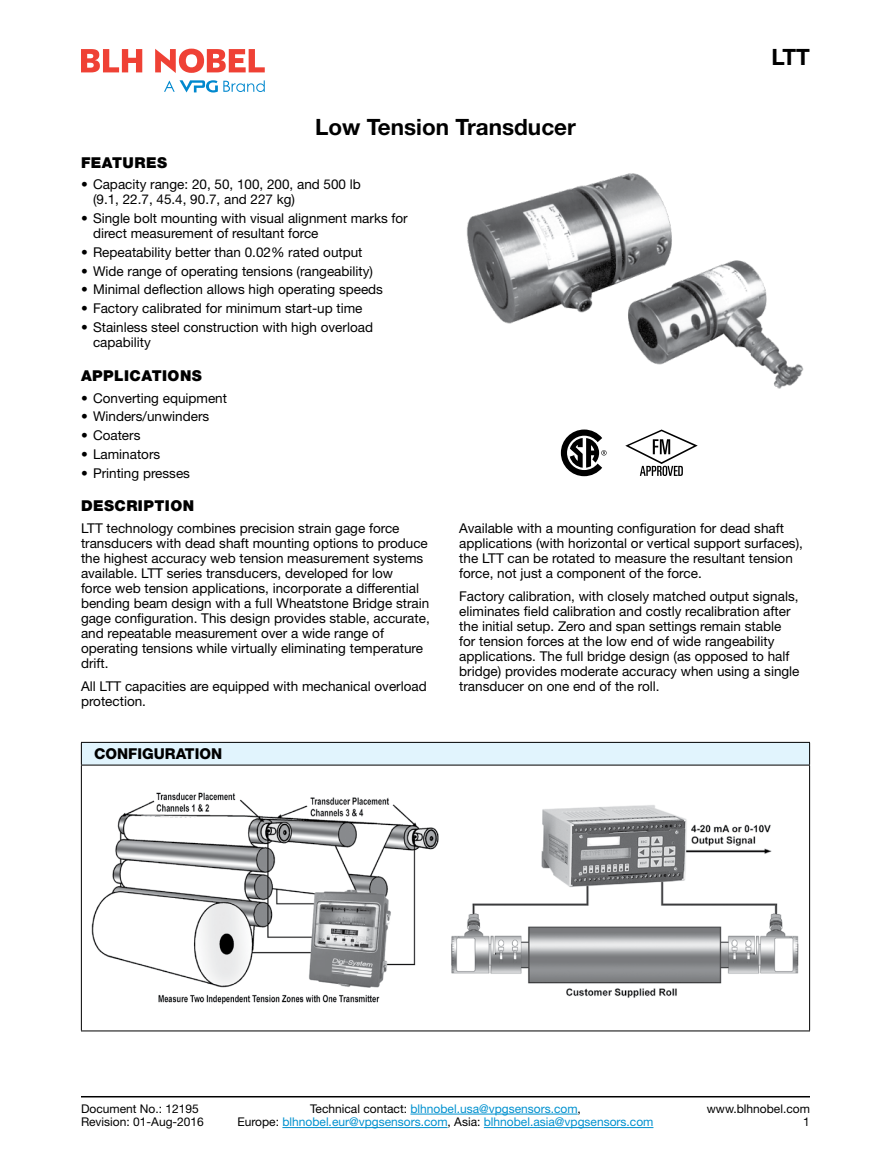
<style>
.page{position:relative;width:891px;height:1175px;background:#fff}
.page>*{position:absolute;margin:0;border:0;box-sizing:border-box;transform-origin:0 0}
.Part_Model_Number_Ri{font:700 22.5px "Helvetica Neue LT Std";color:#000}
.Body_Heading{font:900 15px "Helvetica Neue LT Std";letter-spacing:.03em;color:#000}
.Table_Heading{font:800 15px "Helvetica Neue LT Std";color:#000}
.Body_Text{font:13.5px/15px "Helvetica Neue LT Std";color:#000}
.t1{font:12px/13.5px "Helvetica Neue LT Std";color:#0091cf;text-align:center}
.Rev-Date-Left{font:12px "Helvetica Neue LT Std";color:#000}
.Document_Number_Left{font:12px "Helvetica Neue LT Std";color:#000}
.Footer_Right{font:12px "Helvetica Neue LT Std";color:#000}
.s1{color:#000}
</style>
<div class="page">
<hr style="left:410px;top:1113px;width:168px;height:1px;background:#0091cf">
<hr style="left:282px;top:1127px;width:166px;height:1px;background:#0091cf">
<hr style="left:484px;top:1127px;width:169px;height:1px;background:#0091cf">
<hr style="left:81px;top:1096px;width:729px;height:1px;background:#000">
<svg style="left:81px;top:49px;width:61px;height:23px"></svg>
<svg style="left:155px;top:49px;width:110px;height:24px"></svg>
<svg style="left:164px;top:80px;width:101px;height:12px"></svg>
<img style="left:466px;top:173px;width:338px;height:216px">
<div style="left:81px;top:742px;width:729px;height:23px;background:#e1f4fd"></div>
<hr style="left:809px;top:765px;width:1px;height:265px;background:#000">
<svg style="left:809px;top:743px;width:1px;height:21px"></svg>
<hr style="left:81px;top:765px;width:1px;height:265px;background:#000">
<hr style="left:81px;top:742px;width:729px;height:1px;background:#000">
<svg style="left:81px;top:742px;width:1px;height:22px"></svg>
<hr style="left:81px;top:764px;width:729px;height:1px;background:#000">
<hr style="left:81px;top:1030px;width:729px;height:1px;background:#000">
<img style="left:91px;top:792px;width:348px;height:213px">
<img style="left:451px;top:805px;width:348px;height:193px">
<svg style="left:561px;top:429px;width:46px;height:47px"></svg>
<svg style="left:625px;top:429px;width:73px;height:47px"></svg>
<p class="Part_Model_Number_Ri" style="left:315px;top:113px;width:262px">Low Tension Transducer</p>
<p class="Part_Model_Number_Ri" style="left:772px;top:43px;width:40px">LTT</p>
<p class="Body_Heading" style="left:81px;top:153px;width:88px">FEATURES</p>
<p class="Body_Text" style="left:93px;top:177px;width:269px;text-indent:-12px">• Capacity range: 20, 50, 100, 200, and 500 lb (9.1, 22.7, 45.4, 90.7, and 227 kg)</p>
<p class="Body_Text" style="left:93px;top:211px;width:316px;text-indent:-12px">• Single bolt mounting with visual alignment marks for direct measurement of resultant force</p>
<p class="Body_Text" style="left:81px;top:244px;width:283px">• Repeatability better than 0.02% rated output</p>
<p class="Body_Text" style="left:81px;top:263px;width:294px">• Wide range of operating tensions (rangeability)</p>
<p class="Body_Text" style="left:81px;top:282px;width:304px">• Minimal deflection allows high operating speeds</p>
<p class="Body_Text" style="left:81px;top:301px;width:283px">• Factory calibrated for minimum start-up time</p>
<p class="Body_Text" style="left:93px;top:319px;width:282px;text-indent:-12px">• Stainless steel construction with high overload capability</p>
<p class="Body_Heading" style="left:81px;top:366px;width:122px">APPLICATIONS</p>
<p class="Body_Text" style="left:81px;top:390px;width:148px">• Converting equipment</p>
<p class="Body_Text" style="left:81px;top:409px;width:130px">• Winders/unwinders</p>
<p class="Body_Text" style="left:81px;top:427px;width:61px">• Coaters</p>
<p class="Body_Text" style="left:81px;top:446px;width:81px">• Laminators</p>
<p class="Body_Text" style="left:81px;top:465px;width:111px">• Printing presses</p>
<p class="Body_Heading" style="left:81px;top:497px;width:115px">DESCRIPTION</p>
<p class="Body_Text" style="left:81px;top:520px;width:350px">LTT technology combines precision strain gage force transducers with dead shaft mounting options to produce the highest accuracy web tension measurement systems available. LTT series transducers, developed for low<br>force web tension applications, incorporate a differential bending beam design with a full Wheatstone Bridge strain gage configuration. This design provides stable, accurate, and repeatable measurement over a wide range of operating tensions while virtually eliminating temperature drift.</p>
<p class="Body_Text" style="left:81px;top:678px;width:347px">All LTT capacities are equipped with mechanical overload protection.</p>
<p class="Table_Heading" style="left:94px;top:745px;width:130px">CONFIGURATION</p>
<p class="Body_Text" style="left:459px;top:520px;width:345px">Available with a mounting configuration for dead shaft applications (with horizontal or vertical support surfaces), the LTT can be rotated to measure the resultant tension force, not just a component of the force.</p>
<p class="Body_Text" style="left:459px;top:588px;width:342px">Factory calibration, with closely matched output signals, eliminates field calibration and costly recalibration after the initial setup. Zero and span settings remain stable for tension forces at the low end of wide rangeability applications. The full bridge design (as opposed to half bridge) provides moderate accuracy when using a single transducer on one end of the roll.</p>
<p class="Document_Number_Left" style="left:81px;top:1101px;width:119px">Document No.: 12195</p>
<p class="Rev-Date-Left" style="left:81px;top:1114px;width:124px">Revision: 01-Aug-2016</p>
<p class="t1" style="left:238px;top:1101px;width:417px"><span class="s1">Technical contact:</span> blhnobel.usa@vpgsensors.com<span class="s1">,<br>Europe:</span> blhnobel.eur@vpgsensors.com<span class="s1">, Asia:</span> blhnobel.asia@vpgsensors.com</p>
<p class="Footer_Right" style="left:707px;top:1101px;width:105px">www.blhnobel.com</p>
<p class="Footer_Right" style="left:803px;top:1114px;width:8px">1</p>
</div>
